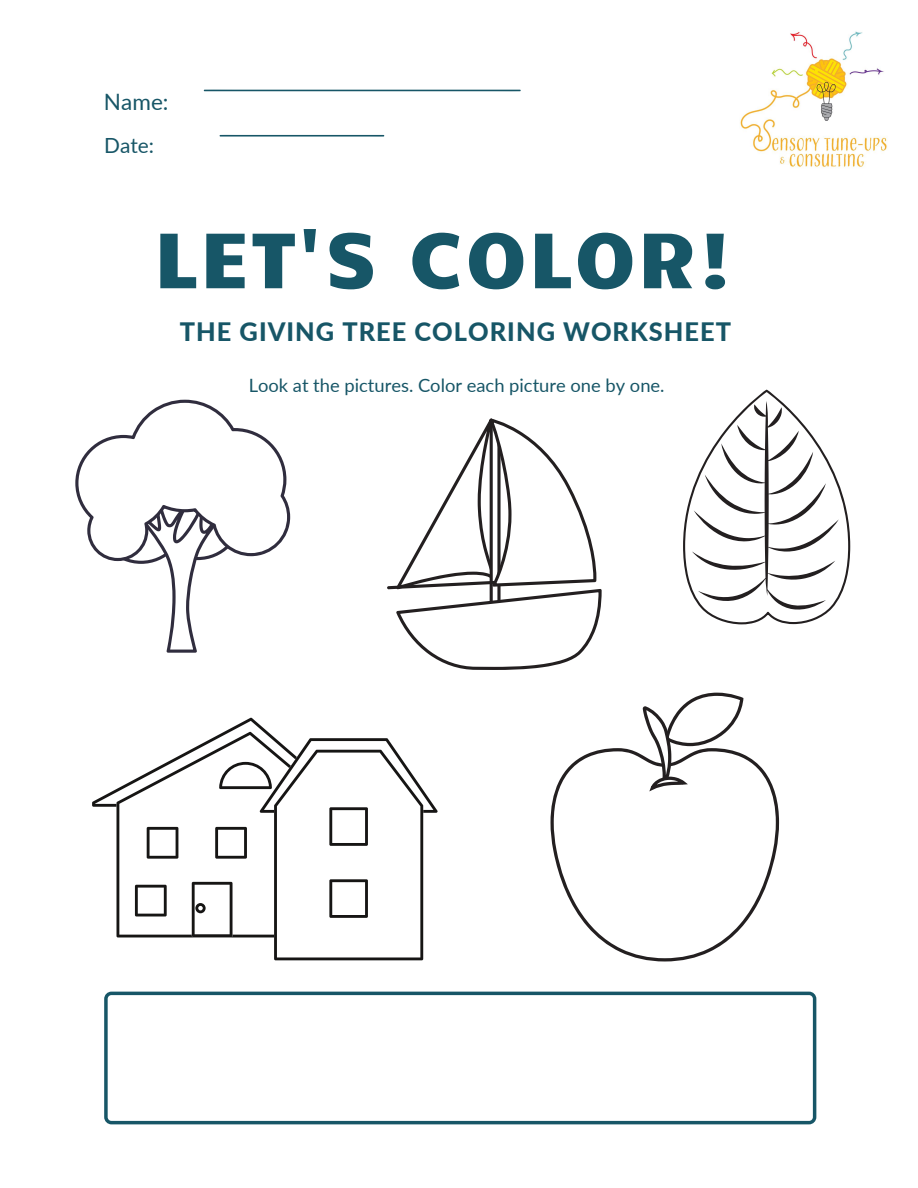
<style>
.page{position:relative;width:918px;height:1188px;background:#fff}
.page>*{position:absolute;margin:0;border:0;box-sizing:border-box;transform-origin:0 0}
.t1{font:79.05px "Candal";letter-spacing:.02em;color:#175667}
.t2{font:800 25.35px "Lato";letter-spacing:.04em;color:#175667}
.t3{font:22.5px "Lato";color:#175667}
.t4{font:20.85px "Lato";color:#175667}
.t5{font:18.3px "Lato";color:#175667}
</style>
<div class="page">
<svg style="left:104px;top:992px;width:712px;height:132px"></svg>
<svg style="left:204px;top:90px;width:317px;height:1px"></svg>
<svg style="left:219px;top:135px;width:166px;height:2px"></svg>
<img style="left:740px;top:31px;width:147px;height:137px">
<svg style="left:75px;top:400px;width:215px;height:253px"></svg>
<svg style="left:683px;top:390px;width:167px;height:235px"></svg>
<svg style="left:551px;top:748px;width:228px;height:213px"></svg>
<svg style="left:643px;top:692px;width:100px;height:99px"></svg>
<svg style="left:92px;top:718px;width:346px;height:242px"></svg>
<svg style="left:387px;top:418px;width:215px;height:252px"></svg>
<p class="t3" style="left:104px;top:88px;width:66px">Name:</p>
<p class="t4" style="left:104px;top:133px;width:52px">Date:</p>
<h1 class="t1" style="left:154px;top:202px;width:583px">LET'S COLOR!</h1>
<h2 class="t2" style="left:180px;top:316px;width:553px">THE GIVING TREE COLORING WORKSHEET</h2>
<p class="t5" style="left:249px;top:374px;width:417px">Look at the pictures. Color each picture one by one.</p>
</div>
